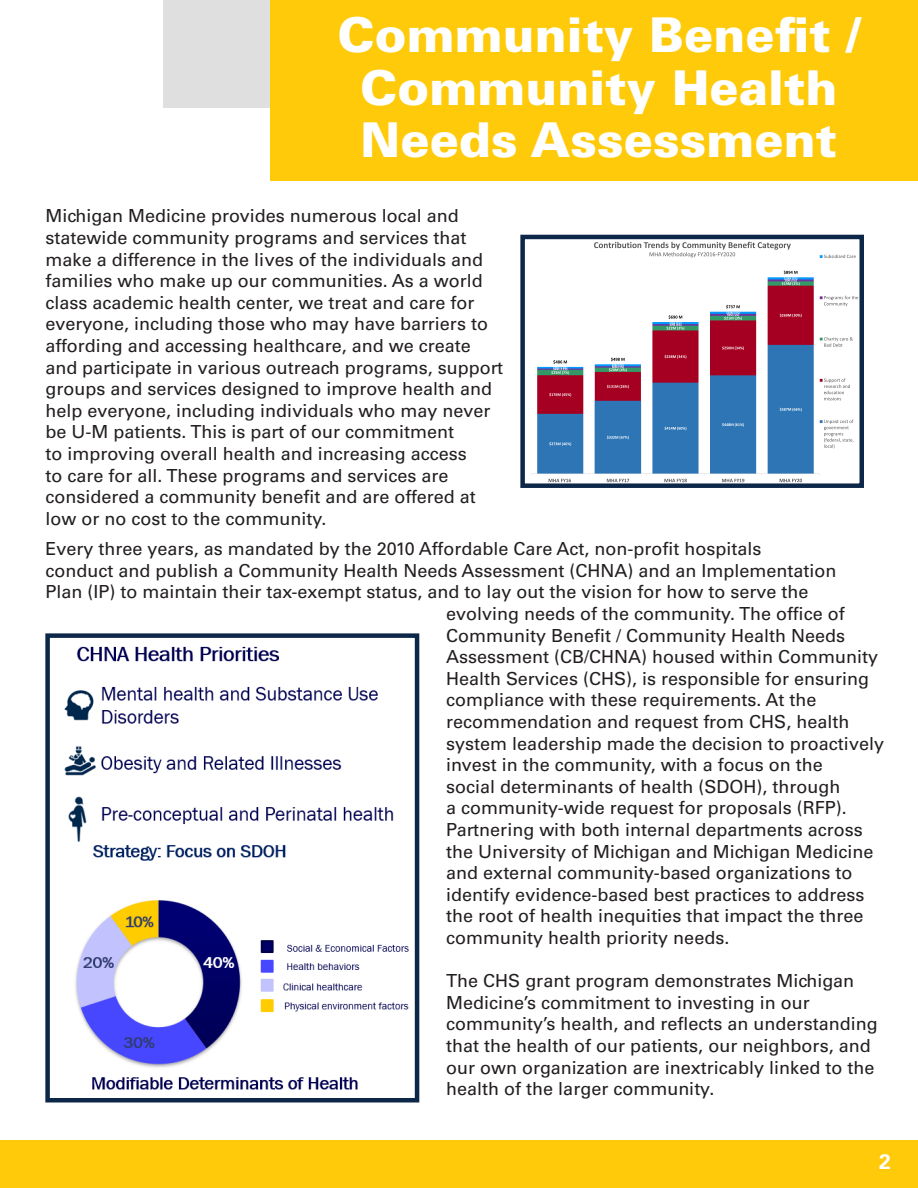
<style>
.page{position:relative;width:918px;height:1188px;background:#fff}
.page>*{position:absolute;margin:0;border:0;box-sizing:border-box;transform-origin:0 0}
.t1{font:900 48px "Univers LT Pro 75";color:#fff}
.t2{font:700 21px "Univers LT Pro 65";color:#fff}
.t3{font:18px/21.6px "Univers LT Pro 55 Roman";color:#231f20}
</style>
<div class="page">
<div style="left:0;top:1140px;width:918px;height:48px;background:#feca0a"></div>
<div style="left:163px;top:0;width:755px;height:108px;background:#dfdfdf"></div>
<div style="left:270px;top:0;width:648px;height:181px;background:#feca0a"></div>
<img style="left:531px;top:241px;width:328px;height:242px">
<div style="left:520px;top:235px;width:344px;height:253px;border:4px solid #0d2749"></div>
<img style="left:64px;top:646px;width:345px;height:444px">
<div style="left:45px;top:633px;width:374px;height:470px;border:4px solid #0d2749"></div>
<p class="t1" style="left:338px;top:1px;width:524px">Community Benefit /</p>
<p class="t1" style="left:360px;top:54px;width:479px">Community Health</p>
<p class="t1" style="left:361px;top:106px;width:478px">Needs Assessment</p>
<p class="t3" style="left:45px;top:204px;width:459px">Michigan Medicine provides numerous local and statewide community programs and services that make a difference in the lives of the individuals and families who make up our communities. As a world class academic health center, we treat and care for everyone, including those who may have barriers to affording and accessing healthcare, and we create and participate in various outreach programs, support groups and services designed to improve health and help everyone, including individuals who may never be U-M patients. This is part of our commitment<br>to improving overall health and increasing access<br>to care for all. These programs and services are considered a community benefit and are offered at low or no cost to the community.</p>
<p class="t3" style="left:45px;top:537px;width:718px">Every three years, as mandated by the 2010 Affordable Care Act, non-profit hospitals</p>
<p class="t3" style="left:45px;top:559px;width:793px">conduct and publish a Community Health Needs Assessment (CHNA) and an Implementation</p>
<p class="t3" style="left:45px;top:580px;width:765px">Plan (IP) to maintain their tax-exempt status, and to lay out the vision for how to serve the</p>
<p class="t3" style="left:446px;top:602px;width:400px">evolving needs of the community. The office of</p>
<p class="t3" style="left:446px;top:624px;width:401px">Community Benefit / Community Health Needs</p>
<p class="t3" style="left:446px;top:645px;width:433px">Assessment (CB/CHNA) housed within Community</p>
<p class="t3" style="left:446px;top:667px;width:424px">Health Services (CHS), is responsible for ensuring</p>
<p class="t3" style="left:446px;top:688px;width:372px">compliance with these requirements. At the</p>
<p class="t3" style="left:446px;top:710px;width:405px">recommendation and request from CHS, health</p>
<p class="t3" style="left:446px;top:732px;width:439px">system leadership made the decision to proactively</p>
<p class="t3" style="left:446px;top:753px;width:378px">invest in the community, with a focus on the</p>
<p class="t3" style="left:446px;top:775px;width:396px">social determinants of health (SDOH), through</p>
<p class="t3" style="left:446px;top:796px;width:402px">a community-wide request for proposals (RFP).</p>
<p class="t3" style="left:446px;top:818px;width:418px">Partnering with both internal departments across</p>
<p class="t3" style="left:446px;top:840px;width:429px">the University of Michigan and Michigan Medicine</p>
<p class="t3" style="left:446px;top:861px;width:408px">and external community-based organizations to</p>
<p class="t3" style="left:446px;top:883px;width:420px">identify evidence-based best practices to address</p>
<p class="t3" style="left:446px;top:904px;width:419px">the root of health inequities that impact the three</p>
<p class="t3" style="left:446px;top:926px;width:285px">community health priority needs.</p>
<p class="t3" style="left:446px;top:969px;width:433px">The CHS grant program demonstrates Michigan Medicine’s commitment to investing in our community’s health, and reflects an understanding that the health of our patients, our neighbors, and our own organization are inextricably linked to the health of the larger community.</p>
<p class="t2" style="left:879px;top:1147px;width:13px">2</p>
</div>
